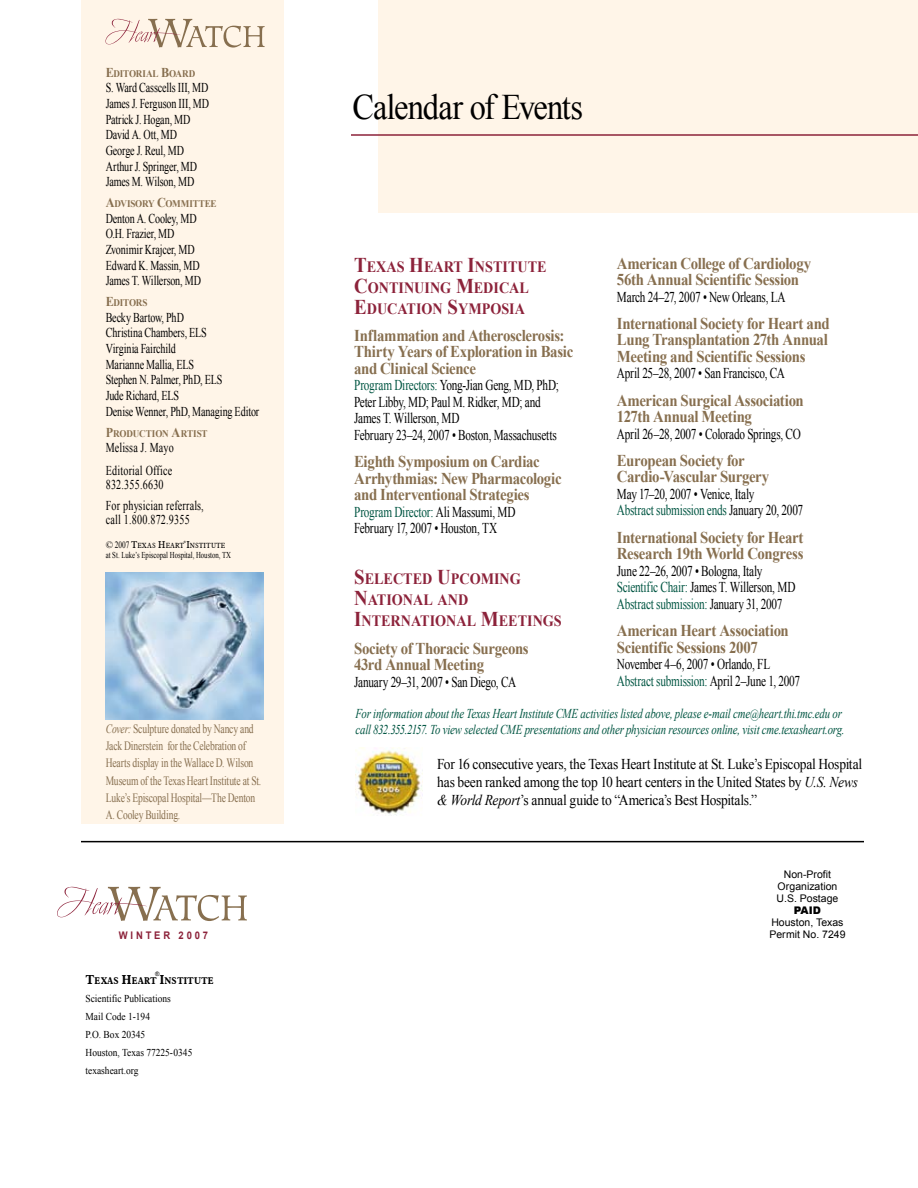
<style>
.page{position:relative;width:918px;height:1188px;background:#fff}
.page>*{position:absolute;margin:0;border:0;box-sizing:border-box;transform-origin:0 0}
.t1{font:36px "Times New Roman";letter-spacing:-.04em;color:#000;scale:.9 1}
.t2{font:700 16.5px/16.5px "Times New Roman";letter-spacing:-.025em;color:#876f4f;scale:.9 1}
.t3{font:700 15.75px/21px "Times New Roman";color:#8c223a;scale:.9 1}
.t4{font:15px/16.5px "Times New Roman";letter-spacing:-.025em;color:#000;scale:.75 1}
.t5{font:15px/18px "Times New Roman";letter-spacing:-.025em;color:#000;scale:.9 1}
.t6{font:13.5px/15.6px "Times New Roman";letter-spacing:-.01em;color:#000;scale:.75 1}
.t7{font:italic 13.5px/16.2px "Times New Roman";letter-spacing:-.015em;color:#005542;scale:.8 1}
.t8{font:13.5px/21px "Times New Roman";letter-spacing:.02em;color:#000;scale:.75 1}
.t9{font:13.5px/22.4px "Times New Roman";letter-spacing:.01em;color:#000;scale:.75 1}
.t10{font:12.75px/17.1px "Times New Roman";letter-spacing:-.015em;color:#876f4f;scale:.75 1}
.t11{font:10.5px/18px "Times New Roman";color:#000;scale:.9 1}
.t12{font:10.5px/12px "Arial";color:#000;text-align:center}
.t13{font:700 10.5px "Arial";letter-spacing:.3em;color:#8c223a;scale:.9 1}
.t14{font:900 10.5px "Arial";color:#000}
.t15{font:700 10.2px "Times New Roman";letter-spacing:-.02em;color:#876f4f;scale:.9 1}
.t16{font:700 9.6px "Aldine 721 BT";letter-spacing:.015em;color:#000;scale:.9 1}
.t17{font:9px "Times New Roman";color:#000;scale:.75 1}
.t18{font:7.35px "Aldine 721 BT";color:#000;scale:.9 1}
.t19{font:6px "Arial";color:#000}
.t20{font:3px "Arial";color:#000}
.s1{font-size:13.5px}
.s2{font-family:"Times New Roman";font-size:9.75px}
.s3{font-size:9.75px}
.s4{font-style:italic}
.s5{font-size:12.75px}
.s6{font-size:21px}
.s7{color:#005542}
.s8{font-size:12px}
</style>
<div class="page">
<div style="left:378px;top:0;width:540px;height:212px;background:#fff5e8"></div>
<hr style="left:351px;top:134px;width:567px;height:2px;background:#8c223a">
<svg style="left:57px;top:887px;width:190px;height:34px"></svg>
<hr style="left:81px;top:841px;width:783px;height:1px;background:#000">
<div style="left:81px;top:0;width:203px;height:824px;background:#fff5e8"></div>
<svg style="left:105px;top:19px;width:160px;height:29px"></svg>
<img style="left:106px;top:572px;width:158px;height:148px">
<img style="left:356px;top:747px;width:67px;height:68px">
<p class="t15" style="left:106px;top:66px;width:101px"><span class="s1">E</span>ditorial <span class="s1">B</span>oard</p>
<p class="t6" style="left:106px;top:80px;width:140px">S. Ward Casscells III, MD<br>James J. Ferguson III, MD<br>Patrick J. Hogan, MD<br>David A. Ott, MD<br>George J. Reul, MD<br>Arthur J. Springer, MD<br>James M. Wilson, MD</p>
<p class="t15" style="left:106px;top:197px;width:118px"><span class="s1">A</span>dvisory <span class="s1">C</span>ommittee</p>
<p class="t6" style="left:106px;top:210px;width:129px">Denton A. Cooley, MD<br>O.H. Frazier, MD<br>Zvonimir Krajcer, MD<br>Edward K. Massin, MD<br>James T. Willerson, MD</p>
<p class="t15" style="left:106px;top:296px;width:48px"><span class="s1">E</span>ditors</p>
<p class="t6" style="left:106px;top:309px;width:206px">Becky Bartow, PhD<br>Christina Chambers, ELS<br>Virginia Fairchild<br>Marianne Mallia, ELS<br>Stephen N. Palmer, PhD, ELS<br>Jude Richard, ELS<br>Denise Wenner, PhD, Managing Editor</p>
<p class="t15" style="left:106px;top:426px;width:115px"><span class="s1">P</span>roduction <span class="s1">A</span>rtist</p>
<p class="t9" style="left:106px;top:436px;width:92px">Melissa J. Mayo<br>Editorial Office</p>
<p class="t8" style="left:106px;top:474px;width:132px">832.355.6630<br>For physician referrals,</p>
<p class="t8" style="left:106px;top:509px;width:114px">call 1.800.872.9355</p>
<p class="t18" style="left:106px;top:541px;width:134px"><span class="s2">© 2007</span> <span class="s3">T</span>EXAS <span class="s3">H</span>EART <span class="s3">I</span>NSTIT UTE</p>
<p class="t17" style="left:106px;top:549px;width:169px">at St. Luke’s Episcopal Hospital, Houston, TX</p>
<p class="t20" style="left:184px;top:540px;width:4px">®</p>
<p class="t10" style="left:106px;top:720px;width:209px"><span class="s4">Cover:</span> Sculpture donated by Nancy and Jack Dinerstein for the Cele-bra-tion of Hearts display in the Wallace D. Wilson Museum of the Texas Heart Institute at St.<br>Luke’s Epis- copal Hospital—The Denton A. Cooley Building.</p>
<p class="t13" style="left:119px;top:928px;width:101px">WINTER 2007</p>
<p class="t19" style="left:155px;top:970px;width:6px">®</p>
<p class="t16" style="left:86px;top:975px;width:144px"><span class="s5">T</span>EXAS <span class="s5">H</span>EART <span class="s5">I</span>NSTITUTE</p>
<p class="t11" style="left:86px;top:989px;width:120px">Scientific Publications<br>Mail Code 1-194<br>P.O. Box 20345<br>Houston, Texas 77225-0345 texasheart.org</p>
<h1 class="t1" style="left:352px;top:83px;width:258px">Calendar of Events</h1>
<p class="t3" style="left:354px;top:255px;width:214px"><span class="s6">T</span>exas <span class="s6">H</span>eart <span class="s6">I</span>nstitute<br><span class="s6">C</span>ontinuing <span class="s6">M</span>edical<br><span class="s6">E</span>ducation <span class="s6">S</span>ymposia</p>
<p class="t2" style="left:354px;top:327px;width:245px">Inflammation and Atherosclerosis:<br>Thirty Years of Exploration in Basic and Clinical Science</p>
<p class="t4" style="left:354px;top:377px;width:275px"><span class="s7">Program Directors:</span> Yong-Jian Geng, MD, PhD; Peter Libby, MD; Paul M. Ridker, MD; and James T. Willerson, MD<br>February 23–24, 2007 • Boston, Massachusetts</p>
<p class="t2" style="left:354px;top:453px;width:232px">Eighth Symposium on Cardiac<br>Arrhythmias: New Pharmacologic and Interventional Strategies</p>
<p class="t4" style="left:354px;top:503px;width:217px"><span class="s7">Program Director:</span> Ali Massumi, MD<br>February 17, 2007 • Houston, TX</p>
<p class="t3" style="left:354px;top:568px;width:232px"><span class="s6">S</span>elec ted <span class="s6">U</span>pc oming<br><span class="s6">N</span>ational and<br><span class="s6">I</span>nternational <span class="s6">M</span>eetings</p>
<p class="t2" style="left:354px;top:639px;width:195px">Society of Thoracic Surgeons<br>43rd Annual Meeting</p>
<p class="t4" style="left:354px;top:673px;width:207px">January 29–31, 2007 • San Diego, CA</p>
<p class="t2" style="left:617px;top:254px;width:217px">American College of Cardiology<br>56th Annual Scientific Session</p>
<p class="t4" style="left:617px;top:288px;width:226px">March 24–27, 2007 • New Orleans, LA</p>
<p class="t2" style="left:617px;top:315px;width:238px;text-align:justify">International Society for Heart and Lung Transplantation 27th Annual Meeting and Scientific Sessions</p>
<p class="t4" style="left:617px;top:365px;width:215px">April 25–28, 2007 • San Francisco, CA</p>
<p class="t2" style="left:617px;top:392px;width:209px">American Surgical Association<br>127th Annual Meeting</p>
<p class="t4" style="left:617px;top:425px;width:247px">April 26–28, 2007 • Colorado Springs, CO</p>
<p class="t2" style="left:617px;top:452px;width:171px">European Society for<br>Cardio-Vascular Surgery</p>
<p class="t4" style="left:617px;top:485px;width:250px">May 17–20, 2007 • Venice, Italy<br><span class="s7">Abstract submission ends</span> January 20, 2007</p>
<p class="t2" style="left:617px;top:529px;width:209px">International Society for Heart<br>Research 19th World Congress</p>
<p class="t4" style="left:617px;top:562px;width:240px">June 22–26, 2007 • Bologna, Italy<br><span class="s7">Scientific Chair:</span> James T. Willerson, MD<br><span class="s7">Abstract submission:</span> January 31, 2007</p>
<p class="t2" style="left:617px;top:622px;width:193px">American Heart Association<br>Scientific Sessions 2007</p>
<p class="t4" style="left:617px;top:656px;width:246px">November 4–6, 2007 • Orlando, FL<br><span class="s7">Abstract submission:</span> April 2–June 1, 2007</p>
<p class="t7" style="left:356px;top:705px;width:613px">For information about the Texas Heart Institute CME activities listed above, please e-mail cme<span class="s8">@</span>heart.thi.tmc.edu or call 832.355.2157. To view selected CME presentations and other physician resources online, visit cme.texasheart.org.</p>
<p class="t5" style="left:437px;top:754px;width:474px">For 16 consecutive years, the Texas Heart Institute at St. Luke’s Episcopal Hospital has been ranked among the top 10 heart centers in the United States by <span class="s4">U.S. News &amp; World Report</span>’s annual guide to “America’s Best Hospitals.”</p>
<p class="t12" style="left:777px;top:868px;width:63px">Non-Profit<br>Organization<br>U.S. Postage</p>
<p class="t14" style="left:794px;top:902px;width:29px">PAID</p>
<p class="t12" style="left:769px;top:916px;width:78px;text-align:left">Houston, Texas<br>Permit No. 7249</p>
</div>
